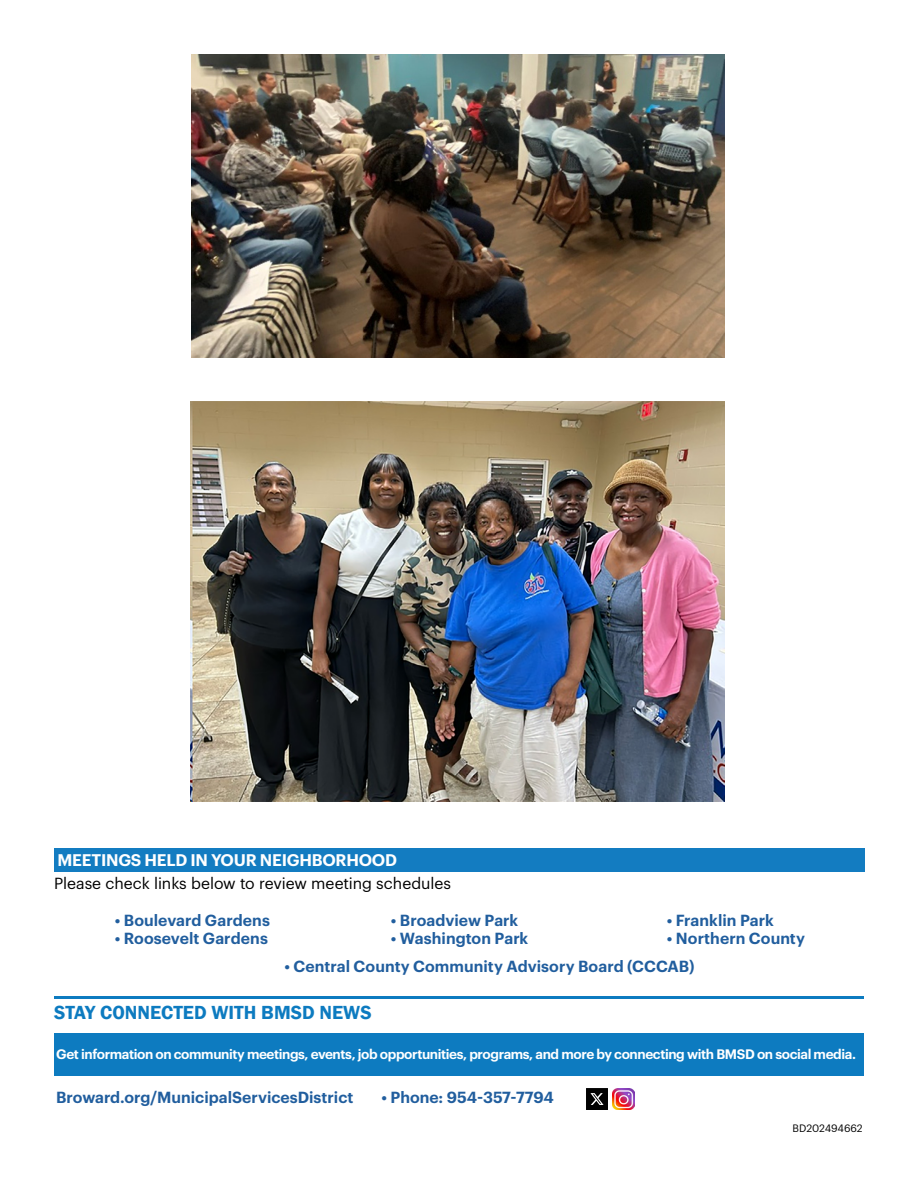
<style>
.page{position:relative;width:918px;height:1188px;background:#fff}
.page>*{position:absolute;margin:0;border:0;box-sizing:border-box;transform-origin:0 0}
.t1{font:600 19.5px "Franklin Gothic";color:#0d7bc0}
.t2{font:600 16.5px "Graphik";letter-spacing:-.015em;color:#fff}
.t3{font:600 15.75px "Graphik";color:#215e9e}
.t4{font:15.75px "Graphik";color:#000}
.t5{font:600 13.5px "Graphik";letter-spacing:-.03em;color:#fff}
.t6{font:10.5px "Graphik";color:#000}
</style>
<div class="page">
<hr style="left:54px;top:996px;width:810px;height:3px;background:#0d7bc0">
<img style="left:612px;top:1088px;width:22px;height:22px">
<div style="left:54px;top:1034px;width:810px;height:42px;background:#0d7bc0"></div>
<svg style="left:586px;top:1088px;width:22px;height:22px"></svg>
<div style="left:54px;top:848px;width:810px;height:24px;background:#137cc1"></div>
<img style="left:191px;top:54px;width:533px;height:304px">
<img style="left:190px;top:401px;width:534px;height:401px">
<p class="t2" style="left:58px;top:848px;width:341px">MEETINGS HELD IN YOUR NEIGHBORHOOD</p>
<p class="t4" style="left:54px;top:872px;width:399px">Please check links below to review meeting schedules</p>
<p class="t3" style="left:115px;top:908px;width:157px">• Boulevard Gardens</p>
<p class="t3" style="left:115px;top:926px;width:155px">• Roosevelt Gardens</p>
<p class="t3" style="left:667px;top:908px;width:109px">• Franklin Park</p>
<p class="t3" style="left:667px;top:926px;width:140px">• Northern County</p>
<p class="t3" style="left:284px;top:954px;width:412px">• Central County Community Advisory Board (CCCAB)</p>
<p class="t3" style="left:391px;top:908px;width:129px">• Broadview Park</p>
<p class="t3" style="left:391px;top:926px;width:139px">• Washington Park</p>
<p class="t1" style="left:54px;top:1001px;width:319px">STAY CONNECTED WITH BMSD NEWS</p>
<p class="t5" style="left:56px;top:1043px;width:801px">Get information on community meetings, events, job opportunities, programs, and more by connecting with BMSD on social media.</p>
<p class="t3" style="left:56px;top:1085px;width:299px">Broward.org/MunicipalServicesDistrict</p>
<p class="t3" style="left:381px;top:1085px;width:174px">• Phone: 954-357-7794</p>
<p class="t6" style="left:793px;top:1120px;width:72px">BD202494662</p>
</div>
